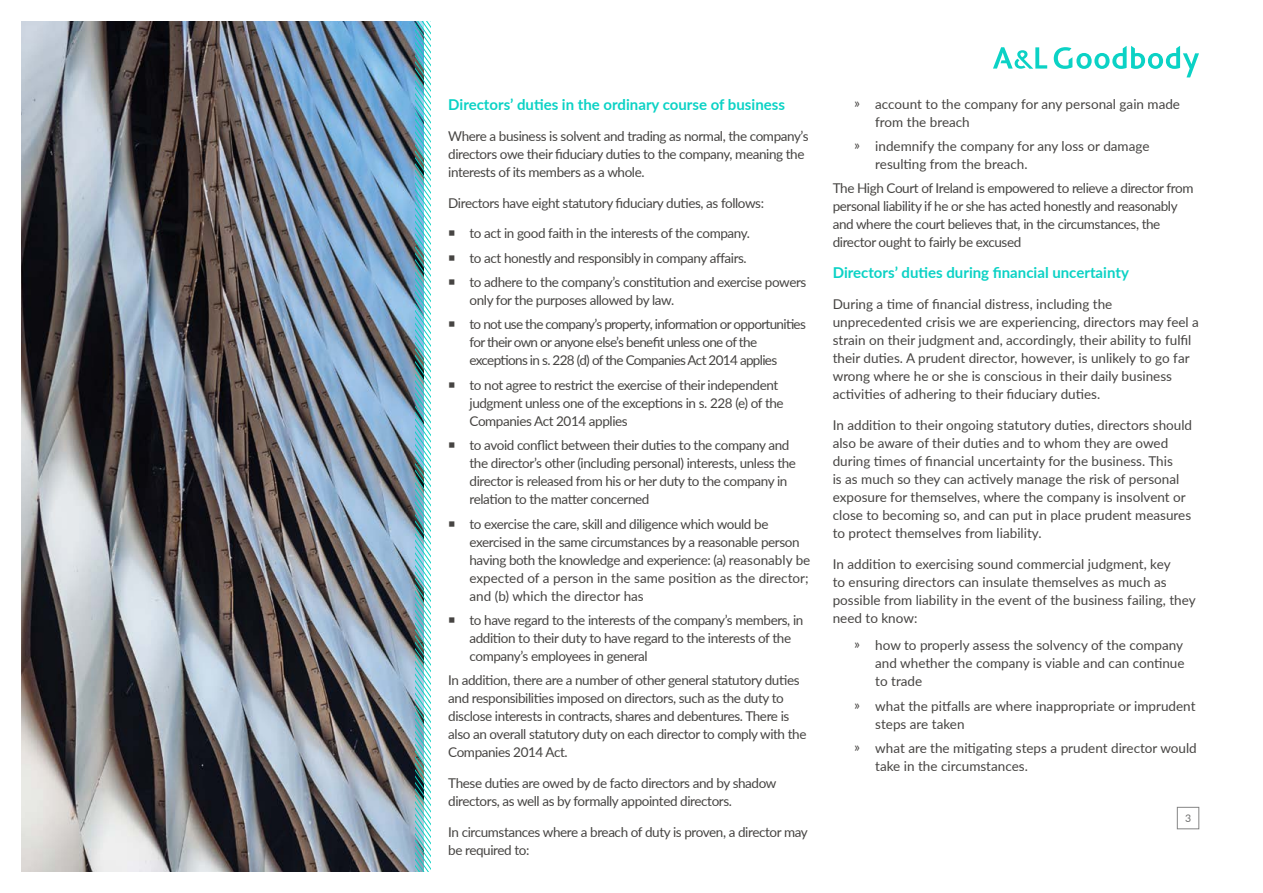
<style>
.page{position:relative;width:1263px;height:893px;background:#fff}
.page>*{position:absolute;margin:0;border:0;box-sizing:border-box;transform-origin:0 0}
.t1{font:700 15px "Lato";color:#0bd2c5}
.t2{font:13.5px/18px "Lato";letter-spacing:-.03em;color:#464442}
.t3{font:13.5px/18px "Lato";color:#464442}
.t4{font:13.5px/24.5px "Lato";letter-spacing:-.05em;color:#464442}
.t5{font:10.5px "Lato";color:#6f6f6e}
</style>
<div class="page">
<div style="left:1177px;top:807px;width:22px;height:22px;border:1px solid #858585"></div>
<img style="left:21px;top:21px;width:394px;height:851px">
<img style="left:415px;top:21px;width:16px;height:851px">
<svg style="left:993px;top:47px;width:54px;height:22px"></svg>
<svg style="left:1054px;top:46px;width:145px;height:31px"></svg>
<p class="t1" style="left:448px;top:94px;width:338px">Directors’ duties in the ordinary course of business</p>
<p class="t2" style="left:448px;top:126px;width:362px">Where a business is solvent and trading as normal, the company’s directors owe their fiduciary duties to the company, meaning the interests of its members as a whole.</p>
<p class="t2" style="left:448px;top:193px;width:317px">Directors have eight statutory fiduciary duties, as follows:</p>
<p class="t2" style="left:469px;top:221px;width:338px;line-height:24.5px">to act in good faith in the interests of the company.<br>to act honestly and responsibly in company affairs.<br>to adhere to the company’s constitution and exercise powers</p>
<p class="t4" style="left:469px;top:287px;width:338px">only for the purposes allowed by law.<br>to not use the company’s property, information or opportunities</p>
<p class="t4" style="left:469px;top:333px;width:309px;line-height:18px">for their own or anyone else’s benefit unless one of the exceptions in s. 228 (d) of the Companies Act 2014 applies</p>
<p class="t2" style="left:469px;top:375px;width:316px">to not agree to restrict the exercise of their independent judgment unless one of the exceptions in s. 228 (e) of the<br>Companies Act 2014 applies</p>
<p class="t2" style="left:469px;top:436px;width:328px">to avoid conflict between their duties to the company and the director’s other (including personal) interests, unless the director is released from his or her duty to the company in relation to the matter concerned</p>
<p class="t2" style="left:469px;top:514px;width:342px">to exercise the care, skill and diligence which would be exercised in the same circumstances by a reasonable person having both the knowledge and experience: (a) reasonably be expected of a person in the same position as the director; and (b) which the director has</p>
<p class="t2" style="left:469px;top:610px;width:335px">to have regard to the interests of the company’s members, in addition to their duty to have regard to the interests of the company’s employees in general</p>
<p class="t2" style="left:448px;top:671px;width:360px">In addition, there are a number of other general statutory duties and responsibilities imposed on directors, such as the duty to disclose interests in contracts, shares and debentures. There is also an overall statutory duty on each director to comply with the Companies 2014 Act.</p>
<p class="t2" style="left:448px;top:774px;width:330px">These duties are owed by de facto directors and by shadow directors, as well as by formally appointed directors.</p>
<p class="t2" style="left:448px;top:822px;width:361px">In circumstances where a breach of duty is proven, a director may be required to:</p>
<p class="t3" style="left:875px;top:94px;width:306px;text-indent:-21px">҉ account to the company for any personal gain made from the breach</p>
<p class="t3" style="left:875px;top:137px;width:276px;text-indent:-21px">҉ indemnify the company for any loss or damage resulting from the breach.</p>
<p class="t2" style="left:833px;top:179px;width:362px">The High Court of Ireland is empowered to relieve a director from personal liability if he or she has acted honestly and reasonably and where the court believes that, in the circumstances, the director ought to fairly be excused</p>
<p class="t1" style="left:833px;top:262px;width:298px">Directors’ duties during financial uncertainty</p>
<p class="t3" style="left:833px;top:295px;width:368px">During a time of financial distress, including the unprecedented crisis we are experiencing, directors may feel a strain on their judgment and, accordingly, their ability to fulfil their duties. A prudent director, however, is unlikely to go far wrong where he or she is conscious in their daily business activities of adhering to their fiduciary duties.</p>
<p class="t3" style="left:833px;top:415px;width:361px">In addition to their ongoing statutory duties, directors should also be aware of their duties and to whom they are owed during times of financial uncertainty for the business. This<br>is as much so they can actively manage the risk of personal exposure for themselves, where the company is insolvent or close to becoming so, and can put in place prudent measures to protect themselves from liability.</p>
<p class="t3" style="left:833px;top:554px;width:364px">In addition to exercising sound commercial judgment, key<br>to ensuring directors can insulate themselves as much as possible from liability in the event of the business failing, they need to know:</p>
<p class="t2" style="left:875px;top:636px;width:311px;text-align:justify;text-indent:-21px">҉ how to properly assess the solvency of the company and whether the company is viable and can continue to trade</p>
<p class="t3" style="left:875px;top:696px;width:322px;text-indent:-21px">҉ what the pitfalls are where inappropriate or imprudent steps are taken</p>
<p class="t3" style="left:875px;top:739px;width:323px;text-indent:-21px">҉ what are the mitigating steps a prudent director would take in the circumstances.</p>
<p class="t5" style="left:1185px;top:811px;width:8px">3</p>
</div>
